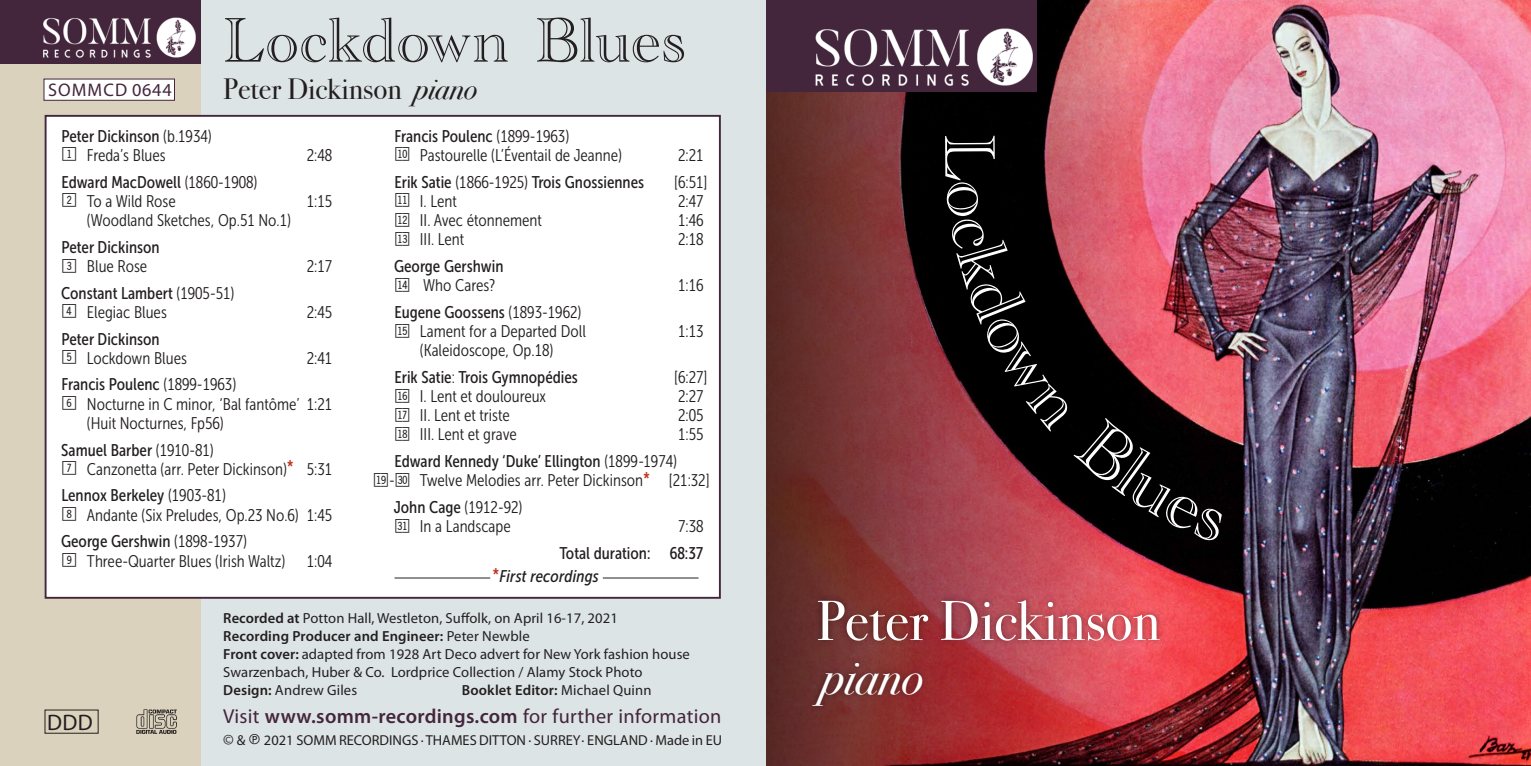
<style>
.page{position:relative;width:1531px;height:766px;background:#fff}
.page>*{position:absolute;margin:0;border:0;box-sizing:border-box;transform-origin:0 0}
.t1{font:74.25px "Academy Engraved Let Plain";color:#fff}
.t2{font:65.25px "Academy Engraved Let Plain";letter-spacing:.005em;color:#231f20}
.t3{font:56.25px "Bodoni Svty Two OSITCTT";color:#fff}
.t4{font:italic 47.25px "Bodoni Svty Two ITCTT";color:#fff}
.t5{font:29.25px "Bodoni Svty Two OSITCTT";color:#231f20}
.t6{font:22.5px "Myriad Pro";color:#231f20}
.t7{font:20.25px "Myriad Pro";letter-spacing:.015em;color:#44263c}
.t8{font:18.22px "Myriad Pro";letter-spacing:.06em;color:#44263c}
.t9{font:16.88px/19.1px "Museo Sans Cond 300";color:#231f20}
.t10{font:16.88px "Museo Sans Cond 500";color:#231f20}
.t11{font:italic 16.88px "Museo Sans Cond 500";letter-spacing:.01em;color:#231f20}
.t12{font:14.62px/18px "Myriad Pro";letter-spacing:.005em;color:#231f20}
.t13{font:600 14.62px "Myriad Pro";letter-spacing:.01em;color:#231f20}
.t14{font:14.4px "Myriad Pro";color:#231f20}
.s1{font-family:"Bodoni Svty Two ITCTT";font-style:italic}
.s2{font-family:"Museo Sans Cond 300"}
.s3{font-family:"Double Digits Square";font-size:22.5px}
.s4{font-family:"Museo Sans Cond 500";color:#c02d19}
.s5{font-family:"Museo Sans Cond 500"}
.s6{font-style:normal;color:#c02d19}
.s7{font-weight:600}
.s8{font-weight:400}
.s9{font-size:15.75px}
</style>
<div class="page">
<img style="left:1138px;top:0;width:393px;height:765px">
<svg style="left:765px;top:0;width:373px;height:765px;background:#773334"></svg>
<div style="left:806px;top:593px;width:360px;height:119px;background:#000;opacity:.41"></div>
<div style="left:765px;top:0;width:272px;height:92px;background:#44263c"></div>
<img style="left:815px;top:28px;width:218px;height:58px">
<div style="left:45px;top:0;width:720px;height:765px;background:#dde4e6"></div>
<div style="left:0;top:0;width:200px;height:765px;background:#dad2bc"></div>
<div style="left:44px;top:79px;width:131px;height:21px;background:#fff"></div>
<img style="left:137px;top:709px;width:39px;height:24px">
<div style="left:0;top:0;width:200px;height:64px;background:#44263c"></div>
<img style="left:43px;top:17px;width:153px;height:41px">
<div style="left:46px;top:116px;width:674px;height:481px;background:#fff"></div>
<div style="left:45px;top:115px;width:676px;height:483px;border:2px solid #44263c"></div>
<hr style="left:603px;top:577px;width:95px;height:1px;background:#231f20">
<hr style="left:394px;top:577px;width:96px;height:1px;background:#231f20">
<svg style="left:945px;top:181px;width:281px;height:362px;background:#58252d"></svg>
<p class="t8" style="left:48px;top:80px;width:125px">SOMMCD 0644</p>
<h2 class="t2" style="left:223px;top:4px;width:464px">Lockdown Blues</h2>
<h3 class="t5" style="left:223px;top:72px;width:255px">Peter Dickinson <span class="s1">piano</span></h3>
<p class="t10" style="left:61px;top:126px;width:152px">Peter Dickinson <span class="s2">(b.1934)</span></p>
<p class="t9" style="left:63px;top:145px;width:105px"><span class="s3">1</span> Freda’s Blues</p>
<p class="t9" style="left:307px;top:145px;width:27px">2:48</p>
<p class="t10" style="left:61px;top:172px;width:197px">Edward MacDowell <span class="s2">(1860-1908)</span></p>
<p class="t9" style="left:63px;top:191px;width:115px"><span class="s3">2</span> To a Wild Rose</p>
<p class="t9" style="left:307px;top:191px;width:27px">1:15</p>
<p class="t9" style="left:87px;top:210px;width:206px">(Woodland Sketches, Op.51 No.1)</p>
<p class="t10" style="left:61px;top:237px;width:100px">Peter Dickinson</p>
<p class="t9" style="left:63px;top:256px;width:86px"><span class="s3">3</span> Blue Rose</p>
<p class="t9" style="left:307px;top:256px;width:27px">2:17</p>
<p class="t10" style="left:61px;top:283px;width:175px">Constant Lambert <span class="s2">(1905-51)</span></p>
<p class="t9" style="left:63px;top:302px;width:106px"><span class="s3">4</span> Elegiac Blues</p>
<p class="t9" style="left:307px;top:302px;width:27px">2:45</p>
<p class="t10" style="left:61px;top:329px;width:100px">Peter Dickinson</p>
<p class="t9" style="left:63px;top:348px;width:126px"><span class="s3">5</span> Lockdown Blues</p>
<p class="t9" style="left:307px;top:348px;width:27px">2:41</p>
<p class="t10" style="left:61px;top:375px;width:176px">Francis Poulenc <span class="s2">(1899-1963)</span></p>
<p class="t9" style="left:87px;top:394px;width:247px;text-indent:-24px"><span class="s3">6</span> Nocturne in C minor, ‘Bal fantôme’ 1:21 (Huit Nocturnes, Fp56)</p>
<p class="t10" style="left:61px;top:440px;width:154px">Samuel Barber <span class="s2">(1910-81)</span></p>
<p class="t9" style="left:63px;top:459px;width:271px"><span class="s3">7</span> Canzonetta (arr. Peter Dickinson)<span class="s4">*</span> 5:31</p>
<p class="t10" style="left:61px;top:486px;width:166px">Lennox Berkeley <span class="s2">(1903-81)</span></p>
<p class="t9" style="left:63px;top:505px;width:271px"><span class="s3">8</span> Andante (Six Preludes, Op.23 No.6) 1:45</p>
<p class="t10" style="left:61px;top:532px;width:187px">George Gershwin <span class="s2">(1898-1937)</span></p>
<p class="t9" style="left:63px;top:551px;width:224px"><span class="s3">9</span> Three-Quarter Blues (Irish Waltz)</p>
<p class="t9" style="left:307px;top:551px;width:27px">1:04</p>
<p class="t10" style="left:394px;top:126px;width:176px">Francis Poulenc <span class="s2">(1899-1963)</span></p>
<p class="t9" style="left:396px;top:145px;width:228px"><span class="s3">BL</span> Pastourelle (L’Éventail de Jeanne)</p>
<p class="t9" style="left:678px;top:145px;width:27px">2:21</p>
<p class="t10" style="left:394px;top:172px;width:251px">Erik Satie <span class="s2">(1866-1925)</span> Trois Gnossiennes</p>
<p class="t9" style="left:674px;top:172px;width:35px">[6:51]</p>
<p class="t9" style="left:396px;top:191px;width:63px"><span class="s3">BM</span> I. Lent</p>
<p class="t9" style="left:678px;top:191px;width:27px">2:47</p>
<p class="t9" style="left:396px;top:210px;width:148px"><span class="s3">BN</span> II. Avec étonnement</p>
<p class="t9" style="left:678px;top:210px;width:27px">1:46</p>
<p class="t9" style="left:396px;top:230px;width:70px"><span class="s3">BO</span> III. Lent</p>
<p class="t9" style="left:678px;top:230px;width:27px">2:18</p>
<p class="t10" style="left:394px;top:256px;width:111px">George Gershwin</p>
<p class="t9" style="left:396px;top:275px;width:101px"><span class="s3">BP</span> Who Cares?</p>
<p class="t9" style="left:678px;top:275px;width:27px">1:16</p>
<p class="t10" style="left:394px;top:302px;width:188px">Eugene Goossens <span class="s2">(1893-1962)</span></p>
<p class="t9" style="left:396px;top:321px;width:192px"><span class="s3">BQ</span> Lament for a Departed Doll</p>
<p class="t9" style="left:678px;top:321px;width:27px">1:13</p>
<p class="t9" style="left:420px;top:340px;width:135px">(Kaleidoscope, Op.18)</p>
<p class="t10" style="left:394px;top:367px;width:185px">Erik Satie<span class="s2">:</span> Trois Gymnopédies</p>
<p class="t9" style="left:674px;top:367px;width:35px">[6:27]</p>
<p class="t9" style="left:396px;top:386px;width:152px"><span class="s3">BR</span> I. Lent et douloureux</p>
<p class="t9" style="left:678px;top:386px;width:27px">2:27</p>
<p class="t9" style="left:396px;top:406px;width:116px"><span class="s3">BS</span> II. Lent et triste</p>
<p class="t9" style="left:678px;top:406px;width:27px">2:05</p>
<p class="t9" style="left:396px;top:425px;width:123px"><span class="s3">BT</span> III. Lent et grave</p>
<p class="t9" style="left:678px;top:425px;width:27px">1:55</p>
<p class="t10" style="left:394px;top:452px;width:284px">Edward Kennedy ‘Duke’ Ellington <span class="s2">(1899-1974)</span></p>
<p class="t9" style="left:394px;top:467px;width:317px;line-height:26.8px;text-indent:-19px"><span class="s3">BU DL</span> Twelve Melodies arr. Peter Dickinson<span class="s4">*</span> [21:32]<br><span class="s5">John Cage</span> (1912-92)</p>
<p class="t9" style="left:396px;top:516px;width:117px"><span class="s3">DM</span> In a Landscape</p>
<p class="t9" style="left:678px;top:516px;width:27px">7:38</p>
<p class="t10" style="left:559px;top:543px;width:146px">Total duration: 68:37</p>
<p class="t9" style="left:389px;top:471px;width:7px">-</p>
<p class="t11" style="left:492px;top:566px;width:108px"><span class="s6">*</span>First recordings</p>
<h3 class="t6" style="left:47px;top:710px;width:47px">DDD</h3>
<p class="t12" style="left:223px;top:608px;width:468px"><span class="s7">Recorded at</span> Potton Hall, Westleton, Suffolk, on April 16-17, 2021<br><span class="s7">Recording Producer and Engineer:</span> Peter Newble<br><span class="s7">Front cover:</span> adapted from 1928 Art Deco advert for New York fashion house Swarzenbach, Huber &amp; Co. Lordprice Collection / Alamy Stock Photo <span class="s7">Design:</span> Andrew Giles</p>
<p class="t13" style="left:462px;top:680px;width:191px">Booklet Editor: <span class="s8">Michael Quinn</span></p>
<p class="t7" style="left:223px;top:705px;width:500px">Visit <span class="s7">www.somm-recordings.com</span> for further information</p>
<p class="t14" style="left:223px;top:731px;width:500px"><span class="s9">©</span> &amp; ➔ 2021 SOMM RECORDINGS · THAMES DITTON · SURREY · ENGLAND · Made in EU</p>
<h1 class="t1" style="left:1010px;top:134px;width:48px;rotate:90deg">L</h1>
<h3 class="t3" style="left:816px;top:587px;width:345px">Peter Dickinson</h3>
<h3 class="t4" style="left:821px;top:636px;width:104px">piano</h3>
</div>
